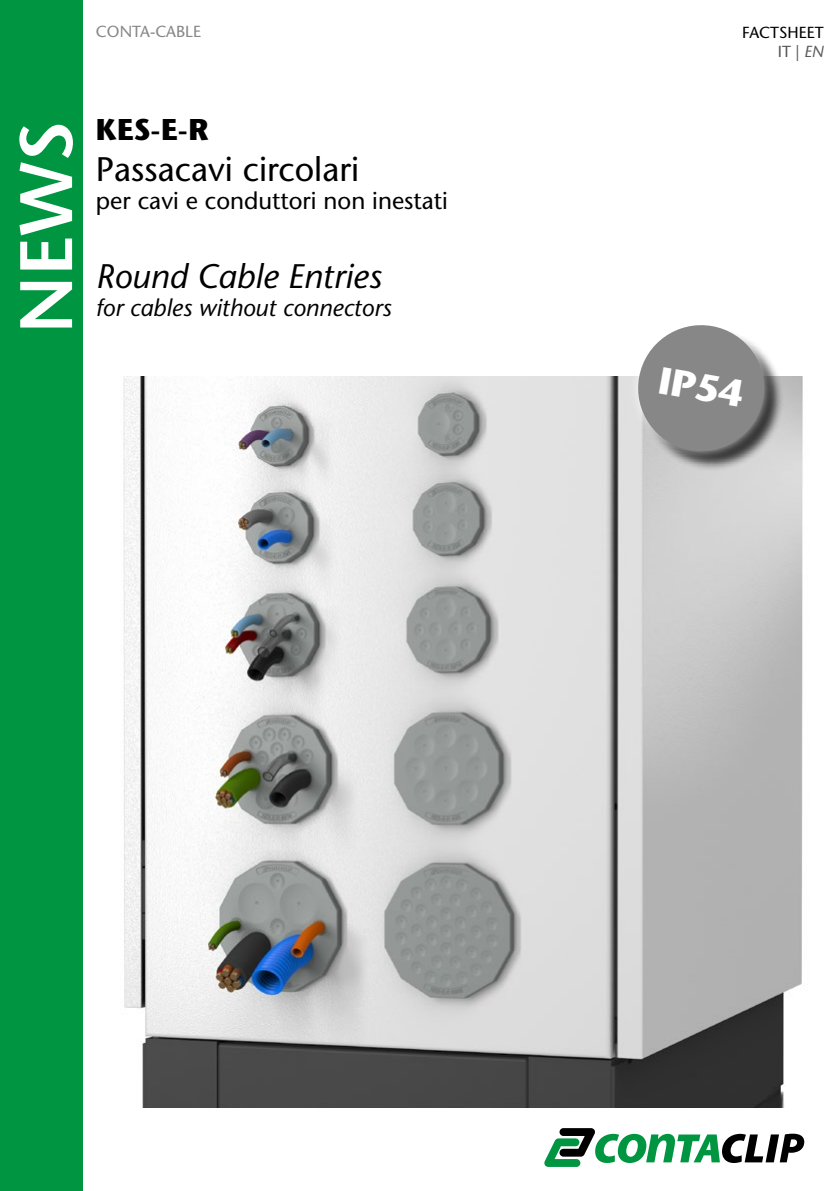
<style>
.page{position:relative;width:840px;height:1191px;background:#fff}
.page>*{position:absolute;margin:0;border:0;box-sizing:border-box;transform-origin:0 0}
.t1{font:600 74px "Stone Sans Std";color:#fff}
.t2{font:700 38px "Stone Sans Std";color:#fff}
.t3{font:500 34px "Stone Sans Std";color:#000}
.t4{font:italic 500 34px "Stone Sans Std";color:#000}
.t5{font:700 30px "Stone Sans Std";color:#000}
.t6{font:500 24px "Stone Sans Std";color:#000}
.t7{font:italic 500 24px "Stone Sans Std";color:#000}
.t8{font:500 16px/19.2px "Stone Sans Std";color:#000;text-align:right}
.t9{font:500 16px "Stone Sans Std";color:#878787}
.s1{color:#575756}
.s2{font-style:italic;color:#575756}
</style>
<div class="page">
<img style="left:82px;top:377px;width:721px;height:730px">
<div style="left:0;top:0;width:82px;height:1191px;background:#009641"></div>
<svg style="left:544px;top:1128px;width:259px;height:39px"></svg>
<svg style="left:616px;top:325px;width:169px;height:148px;background:#a6a6a6"></svg>
<p class="t9" style="left:96px;top:22px;width:106px">CONTA-CABLE</p>
<h1 class="t1" style="left:2px;top:334px;width:214px;rotate:-90deg">NEWS</h1>
<p class="t5" style="left:96px;top:111px;width:114px">KES-E-R</p>
<h3 class="t3" style="left:96px;top:148px;width:265px">Passacavi circolari</h3>
<p class="t6" style="left:96px;top:187px;width:353px">per cavi e conduttori non inestati</p>
<h3 class="t4" style="left:96px;top:255px;width:287px">Round Cable Entries</h3>
<p class="t7" style="left:96px;top:294px;width:297px">for cables without connectors</p>
<p class="t8" style="left:741px;top:23px;width:83px">FACTSHEET<br><span class="s1">IT |</span> <span class="s2">EN</span></p>
<h2 class="t2" style="left:662px;top:357px;width:87px;rotate:10deg">IP54</h2>
</div>
